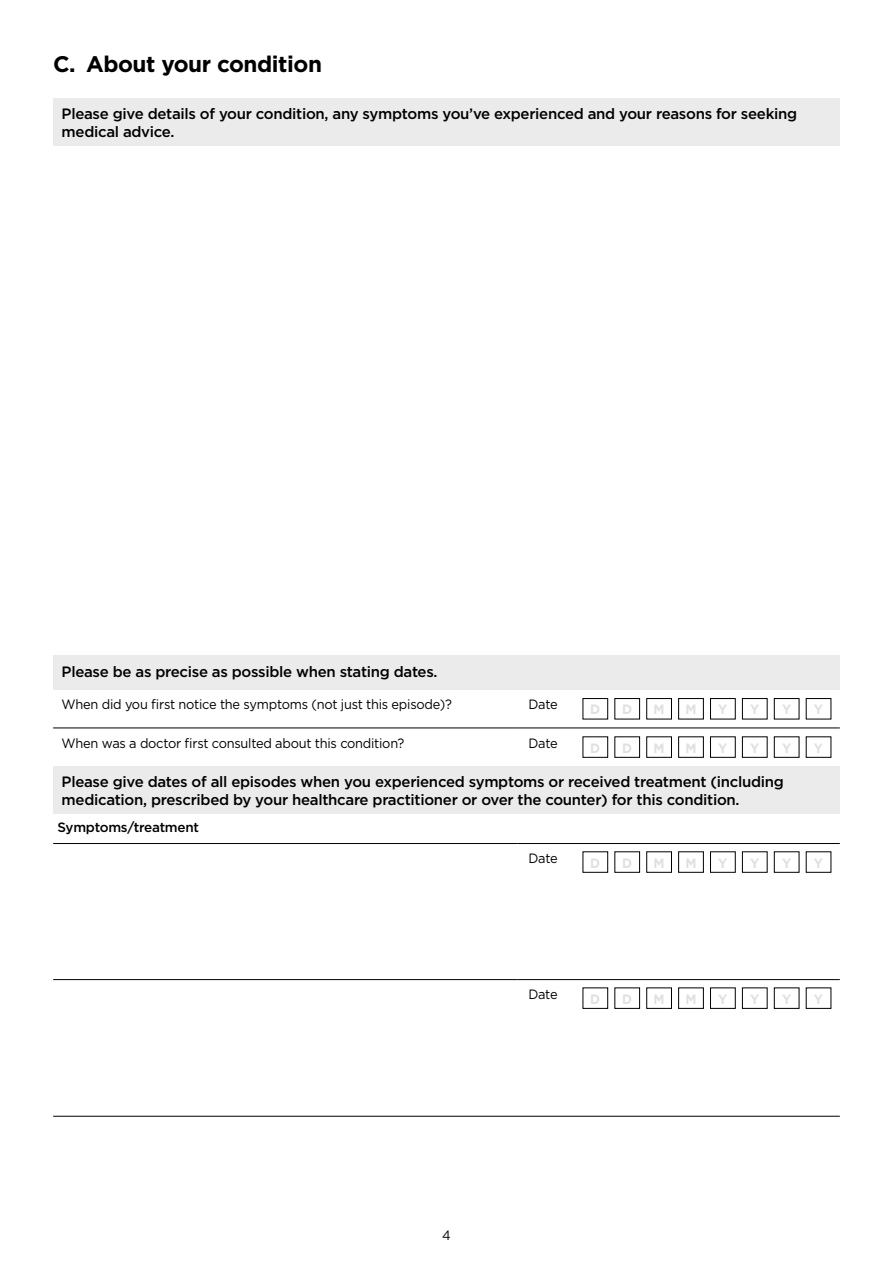
<style>
.page{position:relative;width:893px;height:1263px;background:#fff}
.page>*{position:absolute;margin:0;border:0;box-sizing:border-box;transform-origin:0 0}
.t1{font:700 22.5px "Gotham";letter-spacing:-.02em;color:#000}
.t2{font:500 15px/18px "Gotham";letter-spacing:-.02em;color:#000}
.t3{font:13.5px "Gotham";letter-spacing:-.02em;color:#000;scale:.95 1}
.t4{font:700 13.5px "Gotham";color:#e0e0e0;scale:.95 1}
.t5{font:500 13.5px "Gotham";letter-spacing:-.02em;color:#000}
</style>
<div class="page">
<div style="left:53px;top:766px;width:787px;height:48px;background:#ebebeb"></div>
<div style="left:53px;top:98px;width:787px;height:47px;background:#ebebeb"></div>
<div style="left:53px;top:656px;width:787px;height:34px;background:#ebebeb"></div>
<hr style="left:53px;top:727px;width:465px;height:1px;background:#000">
<hr style="left:518px;top:727px;width:322px;height:1px;background:#000">
<hr style="left:53px;top:843px;width:465px;height:1px;background:#000">
<hr style="left:518px;top:843px;width:322px;height:1px;background:#000">
<hr style="left:53px;top:979px;width:465px;height:1px;background:#000">
<hr style="left:518px;top:979px;width:322px;height:1px;background:#000">
<hr style="left:53px;top:1116px;width:787px;height:1px;background:#000">
<svg style="left:582px;top:851px;width:218px;height:22px"></svg>
<div style="left:583px;top:698px;width:25px;height:21px;border:1px solid #000"></div>
<div style="left:614px;top:698px;width:26px;height:21px;border:1px solid #000"></div>
<div style="left:646px;top:698px;width:26px;height:21px;border:1px solid #000"></div>
<div style="left:678px;top:698px;width:26px;height:21px;border:1px solid #000"></div>
<div style="left:710px;top:698px;width:26px;height:21px;border:1px solid #000"></div>
<div style="left:742px;top:698px;width:25px;height:21px;border:1px solid #000"></div>
<div style="left:774px;top:698px;width:25px;height:21px;border:1px solid #000"></div>
<div style="left:806px;top:698px;width:25px;height:21px;border:1px solid #000"></div>
<div style="left:583px;top:736px;width:25px;height:22px;border:1px solid #000"></div>
<div style="left:614px;top:736px;width:26px;height:22px;border:1px solid #000"></div>
<div style="left:646px;top:736px;width:26px;height:22px;border:1px solid #000"></div>
<div style="left:678px;top:736px;width:26px;height:22px;border:1px solid #000"></div>
<div style="left:710px;top:736px;width:26px;height:22px;border:1px solid #000"></div>
<div style="left:742px;top:736px;width:25px;height:22px;border:1px solid #000"></div>
<div style="left:774px;top:736px;width:25px;height:22px;border:1px solid #000"></div>
<div style="left:806px;top:736px;width:25px;height:22px;border:1px solid #000"></div>
<div style="left:806px;top:851px;width:25px;height:22px;border:1px solid #000"></div>
<div style="left:583px;top:987px;width:25px;height:22px;border:1px solid #000"></div>
<div style="left:614px;top:987px;width:26px;height:22px;border:1px solid #000"></div>
<div style="left:646px;top:987px;width:26px;height:22px;border:1px solid #000"></div>
<div style="left:678px;top:987px;width:26px;height:22px;border:1px solid #000"></div>
<div style="left:710px;top:987px;width:26px;height:22px;border:1px solid #000"></div>
<div style="left:742px;top:987px;width:25px;height:22px;border:1px solid #000"></div>
<div style="left:774px;top:987px;width:25px;height:22px;border:1px solid #000"></div>
<div style="left:806px;top:987px;width:25px;height:22px;border:1px solid #000"></div>
<h3 class="t1" style="left:53px;top:51px;width:270px">C. About your condition</h3>
<p class="t2" style="left:62px;top:104px;width:737px">Please give details of your condition, any symptoms you’ve experienced and your reasons for seeking medical advice.</p>
<p class="t2" style="left:62px;top:662px;width:377px">Please be as precise as possible when stating dates.</p>
<p class="t3" style="left:62px;top:697px;width:412px">When did you frst notice the symptoms (not just this episode)?</p>
<p class="t3" style="left:528px;top:697px;width:32px">Date</p>
<p class="t3" style="left:62px;top:735px;width:362px">When was a doctor frst consulted about this condition?</p>
<p class="t3" style="left:528px;top:735px;width:32px">Date</p>
<p class="t2" style="left:62px;top:772px;width:724px">Please give dates of all episodes when you experienced symptoms or received treatment (including medication, prescribed by your healthcare practitioner or over the counter) for this condition.</p>
<p class="t5" style="left:57px;top:820px;width:143px">Symptoms/treatment</p>
<p class="t3" style="left:528px;top:850px;width:32px">Date</p>
<p class="t4" style="left:590px;top:702px;width:12px">D</p>
<p class="t4" style="left:622px;top:702px;width:12px">D</p>
<p class="t4" style="left:653px;top:702px;width:13px">M</p>
<p class="t4" style="left:685px;top:702px;width:13px">M</p>
<p class="t4" style="left:718px;top:702px;width:11px">Y</p>
<p class="t4" style="left:750px;top:702px;width:11px">Y</p>
<p class="t4" style="left:782px;top:702px;width:11px">Y</p>
<p class="t4" style="left:814px;top:702px;width:11px">Y</p>
<p class="t4" style="left:590px;top:740px;width:12px">D</p>
<p class="t4" style="left:622px;top:740px;width:12px">D</p>
<p class="t4" style="left:653px;top:740px;width:13px">M</p>
<p class="t4" style="left:685px;top:740px;width:13px">M</p>
<p class="t4" style="left:718px;top:740px;width:11px">Y</p>
<p class="t4" style="left:750px;top:740px;width:11px">Y</p>
<p class="t4" style="left:782px;top:740px;width:11px">Y</p>
<p class="t4" style="left:814px;top:740px;width:11px">Y</p>
<p class="t4" style="left:590px;top:855px;width:12px">D</p>
<p class="t4" style="left:622px;top:855px;width:12px">D</p>
<p class="t4" style="left:653px;top:855px;width:13px">M</p>
<p class="t4" style="left:685px;top:855px;width:13px">M</p>
<p class="t4" style="left:718px;top:855px;width:11px">Y</p>
<p class="t4" style="left:750px;top:855px;width:11px">Y</p>
<p class="t4" style="left:782px;top:855px;width:11px">Y</p>
<p class="t4" style="left:814px;top:855px;width:11px">Y</p>
<p class="t3" style="left:528px;top:986px;width:32px">Date</p>
<p class="t4" style="left:590px;top:991px;width:12px">D</p>
<p class="t4" style="left:622px;top:991px;width:12px">D</p>
<p class="t4" style="left:653px;top:991px;width:13px">M</p>
<p class="t4" style="left:685px;top:991px;width:13px">M</p>
<p class="t4" style="left:718px;top:991px;width:11px">Y</p>
<p class="t4" style="left:750px;top:991px;width:11px">Y</p>
<p class="t4" style="left:782px;top:991px;width:11px">Y</p>
<p class="t4" style="left:814px;top:991px;width:11px">Y</p>
<p class="t3" style="left:442px;top:1228px;width:11px">4</p>
</div>
